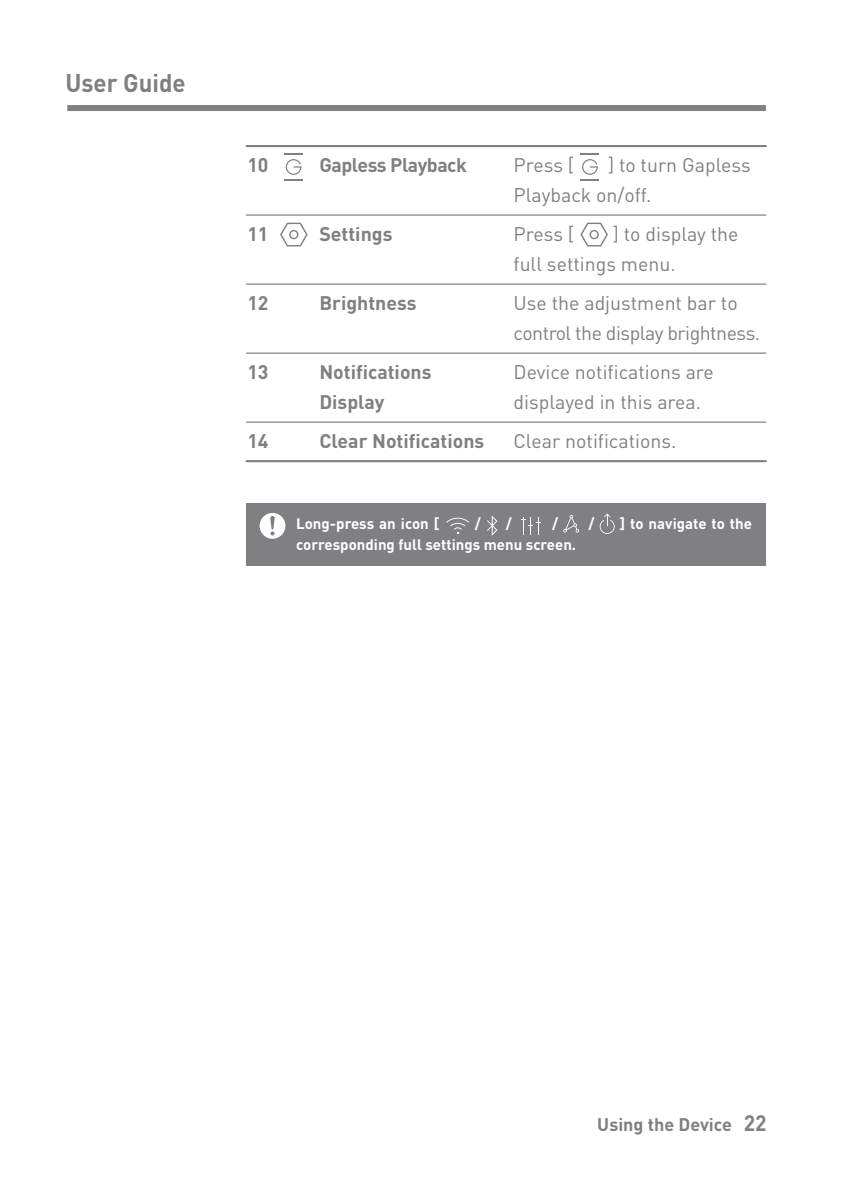
<style>
.page{position:relative;width:851px;height:1191px;background:#fff}
.page>*{position:absolute;margin:0;border:0;box-sizing:border-box;transform-origin:0 0}
.t1{font:700 25.2px "DINOT";color:#808083;scale:.95 1}
.t2{font:19.5px/30px "DINOT";color:#808083}
.t3{font:700 19.5px/30px "DINOT";color:#808083}
.t4{font:19.5px/30px "DINOT";letter-spacing:-.025em;color:#808083}
.t5{font:700 19.5px "DINOT";letter-spacing:-.025em;color:#808083}
.t6{font:700 18px "DINOT";color:#808083}
.t7{font:700 15px "DINOT";color:#fff}
.s1{font-size:22.2px}
</style>
<div class="page">
<div style="left:246px;top:504px;width:519px;height:62px;background:#808083"></div>
<div style="left:67px;top:105px;width:698px;height:6px;background:#808083"></div>
<svg style="left:259px;top:513px;width:26px;height:26px"></svg>
<hr style="left:246px;top:145px;width:519px;height:2px;background:#808083">
<hr style="left:246px;top:214px;width:519px;height:2px;background:#808083">
<hr style="left:246px;top:283px;width:519px;height:2px;background:#808083">
<hr style="left:246px;top:352px;width:519px;height:2px;background:#808083">
<hr style="left:246px;top:421px;width:519px;height:2px;background:#808083">
<hr style="left:246px;top:460px;width:519px;height:2px;background:#808083">
<svg style="left:521px;top:517px;width:19px;height:17px"></svg>
<svg style="left:487px;top:515px;width:10px;height:21px"></svg>
<svg style="left:446px;top:517px;width:23px;height:16px"></svg>
<svg style="left:280px;top:223px;width:27px;height:23px"></svg>
<svg style="left:580px;top:223px;width:28px;height:23px"></svg>
<svg style="left:599px;top:513px;width:15px;height:21px"></svg>
<svg style="left:563px;top:515px;width:16px;height:17px"></svg>
<svg style="left:284px;top:153px;width:19px;height:27px"></svg>
<svg style="left:580px;top:153px;width:19px;height:27px"></svg>
<p class="t1" style="left:65px;top:66px;width:128px">User Guide</p>
<p class="t3" style="left:247px;top:149px;width:23px">10</p>
<p class="t3" style="left:247px;top:218px;width:23px">11</p>
<p class="t3" style="left:247px;top:287px;width:23px">12</p>
<p class="t3" style="left:247px;top:356px;width:23px">13</p>
<p class="t3" style="left:247px;top:425px;width:23px">14</p>
<p class="t5" style="left:319px;top:152px;width:149px">Gapless Playback</p>
<p class="t3" style="left:319px;top:218px;width:75px">Settings</p>
<p class="t3" style="left:319px;top:287px;width:99px">Brightness</p>
<p class="t3" style="left:319px;top:356px;width:114px">Notifications<br>Display</p>
<p class="t3" style="left:319px;top:425px;width:166px">Clear Notifications</p>
<p class="t2" style="left:513px;top:149px;width:62px">Press [</p>
<p class="t2" style="left:513px;top:149px;width:239px;text-indent:94px">] to turn Gapless<br>Playback on/off.</p>
<p class="t2" style="left:513px;top:218px;width:62px">Press [</p>
<p class="t2" style="left:513px;top:218px;width:226px;text-indent:99px">] to display the full settings menu.</p>
<p class="t4" style="left:513px;top:287px;width:248px">Use the adjustment bar to control the display brightness.</p>
<p class="t2" style="left:513px;top:356px;width:202px">Device notifications are displayed in this area.</p>
<p class="t2" style="left:513px;top:425px;width:164px">Clear notifications.</p>
<p class="t7" style="left:296px;top:514px;width:145px">Long-press an icon [</p>
<p class="t7" style="left:474px;top:514px;width:8px">/</p>
<p class="t7" style="left:506px;top:514px;width:8px">/</p>
<p class="t7" style="left:552px;top:514px;width:8px">/</p>
<p class="t7" style="left:588px;top:514px;width:8px">/</p>
<p class="t7" style="left:619px;top:514px;width:134px">] to navigate to the</p>
<p class="t7" style="left:296px;top:535px;width:281px">corresponding full settings menu screen.</p>
<p class="t6" style="left:597px;top:1112px;width:171px">Using the Device <span class="s1">22</span></p>
</div>
